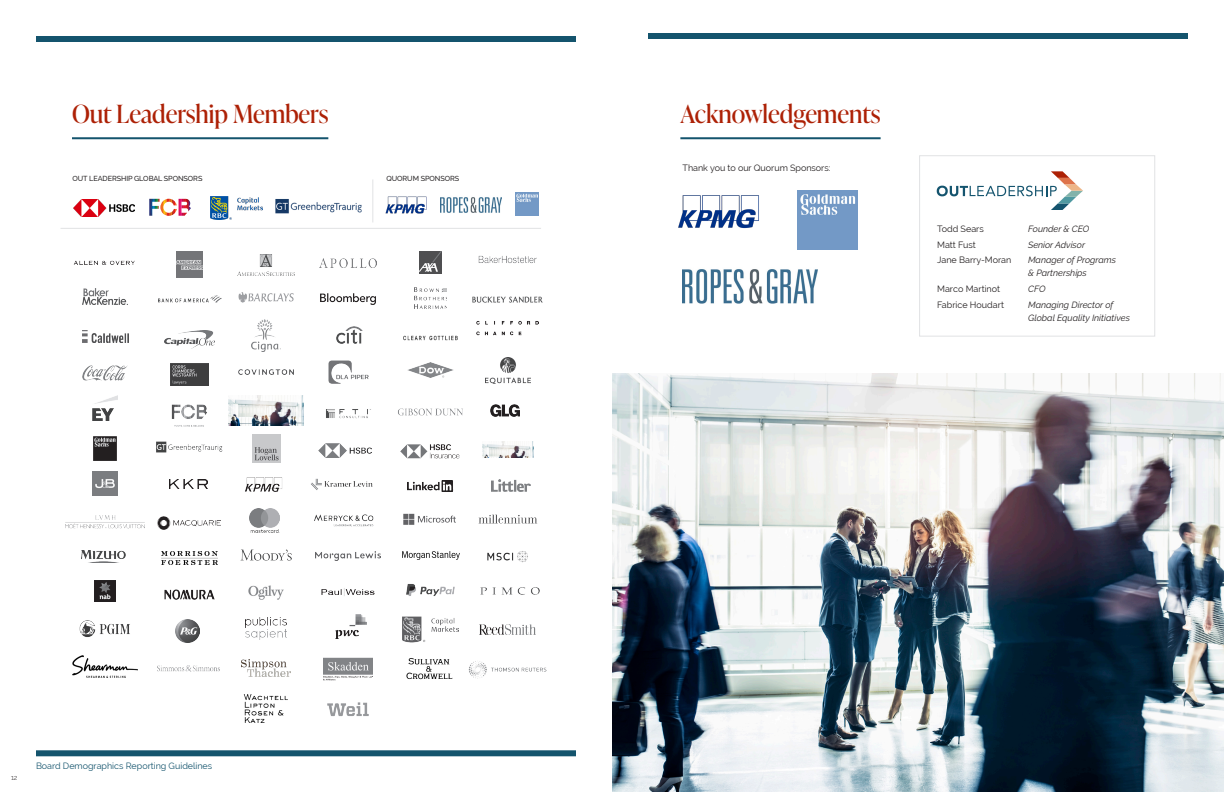
<style>
.page{position:relative;width:1224px;height:792px;background:#fff}
.page>*{position:absolute;margin:0;border:0;box-sizing:border-box;transform-origin:0 0}
.t1{font:25px "Ivy Presto Display";color:#ad2106}
.Paragraph_Style_1{font:italic 9px/13px "Raleway";color:#231f20}
.Paragraph_Style_1-2{font:9px "Raleway";color:#231f20}
.t2{font:8.9px "Raleway";color:#14546d}
.Paragraph_Style_1-3{font:500 7.3px "Raleway";letter-spacing:-.01em;color:#282526}
.t3{font:300 7px "Raleway";color:#231f20}
</style>
<div class="page">
<div style="left:648px;top:33px;width:540px;height:6px;background:#14546d"></div>
<div style="left:36px;top:750px;width:540px;height:6px;background:#14546d"></div>
<div style="left:36px;top:36px;width:540px;height:6px;background:#14546d"></div>
<img style="left:612px;top:373px;width:612px;height:419px">
<div style="left:919px;top:156px;width:236px;height:180px;border:1px solid #e1e2e4"></div>
<img style="left:683px;top:269px;width:135px;height:35px">
<img style="left:798px;top:190px;width:59px;height:59px">
<img style="left:678px;top:195px;width:81px;height:33px">
<hr style="left:680px;top:137px;width:201px;height:2px;background:#14546d">
<svg style="left:937px;top:171px;width:146px;height:39px"></svg>
<img style="left:478px;top:255px;width:59px;height:9px">
<img style="left:320px;top:258px;width:57px;height:9px">
<img style="left:238px;top:255px;width:57px;height:20px">
<img style="left:171px;top:404px;width:36px;height:23px">
<img style="left:398px;top:408px;width:65px;height:7px">
<img style="left:491px;top:479px;width:39px;height:13px">
<img style="left:408px;top:480px;width:46px;height:12px">
<img style="left:315px;top:551px;width:66px;height:10px">
<img style="left:164px;top:590px;width:50px;height:9px">
<img style="left:176px;top:619px;width:24px;height:24px">
<img style="left:249px;top:586px;width:34px;height:13px">
<img style="left:79px;top:621px;width:51px;height:16px">
<img style="left:314px;top:514px;width:60px;height:13px">
<img style="left:403px;top:513px;width:53px;height:12px">
<img style="left:402px;top:551px;width:58px;height:9px">
<img style="left:93px;top:436px;width:24px;height:25px">
<img style="left:400px;top:444px;width:60px;height:15px">
<img style="left:73px;top:260px;width:62px;height:5px">
<img style="left:408px;top:363px;width:45px;height:15px">
<img style="left:485px;top:357px;width:45px;height:27px">
<img style="left:169px;top:479px;width:38px;height:9px">
<img style="left:335px;top:615px;width:31px;height:23px">
<img style="left:156px;top:441px;width:67px;height:12px">
<img style="left:326px;top:409px;width:45px;height:10px">
<img style="left:481px;top:588px;width:58px;height:7px">
<img style="left:311px;top:478px;width:62px;height:12px">
<img style="left:241px;top:549px;width:50px;height:11px">
<img style="left:406px;top:584px;width:49px;height:12px">
<img style="left:93px;top:395px;width:25px;height:25px">
<img style="left:249px;top:509px;width:31px;height:24px">
<img style="left:318px;top:443px;width:54px;height:15px">
<img style="left:95px;top:581px;width:20px;height:20px">
<img style="left:336px;top:327px;width:26px;height:17px">
<img style="left:82px;top:330px;width:47px;height:12px">
<img style="left:176px;top:251px;width:26px;height:26px">
<img style="left:487px;top:551px;width:41px;height:12px">
<img style="left:245px;top:477px;width:38px;height:15px">
<img style="left:490px;top:405px;width:30px;height:12px">
<img style="left:82px;top:551px;width:44px;height:11px">
<img style="left:478px;top:514px;width:60px;height:10px">
<img style="left:321px;top:588px;width:54px;height:8px">
<img style="left:252px;top:435px;width:28px;height:28px">
<img style="left:83px;top:365px;width:44px;height:15px">
<img style="left:157px;top:516px;width:64px;height:13px">
<img style="left:320px;top:293px;width:56px;height:12px">
<img style="left:414px;top:288px;width:33px;height:21px">
<img style="left:83px;top:289px;width:44px;height:15px">
<img style="left:158px;top:296px;width:64px;height:6px">
<img style="left:238px;top:292px;width:56px;height:11px">
<img style="left:164px;top:330px;width:50px;height:18px">
<img style="left:170px;top:364px;width:38px;height:22px">
<img style="left:328px;top:360px;width:40px;height:24px">
<img style="left:477px;top:321px;width:62px;height:15px">
<img style="left:238px;top:369px;width:56px;height:6px">
<img style="left:65px;top:515px;width:80px;height:14px">
<img style="left:420px;top:251px;width:22px;height:22px">
<img style="left:472px;top:296px;width:71px;height:7px">
<img style="left:251px;top:320px;width:30px;height:31px">
<img style="left:403px;top:335px;width:55px;height:6px">
<img style="left:93px;top:471px;width:24px;height:25px">
<img style="left:161px;top:551px;width:56px;height:13px">
<img style="left:245px;top:617px;width:42px;height:23px">
<img style="left:402px;top:616px;width:57px;height:27px">
<img style="left:480px;top:625px;width:56px;height:10px">
<img style="left:73px;top:656px;width:64px;height:22px">
<img style="left:157px;top:665px;width:62px;height:6px">
<img style="left:242px;top:659px;width:48px;height:18px">
<img style="left:324px;top:657px;width:48px;height:24px">
<img style="left:406px;top:658px;width:47px;height:22px">
<img style="left:469px;top:661px;width:78px;height:17px">
<img style="left:244px;top:694px;width:44px;height:29px">
<img style="left:327px;top:702px;width:42px;height:15px">
<hr style="left:61px;top:228px;width:480px;height:1px;background:#e1e2e4">
<img style="left:149px;top:199px;width:42px;height:17px">
<img style="left:73px;top:200px;width:61px;height:16px">
<img style="left:275px;top:199px;width:86px;height:15px">
<img style="left:211px;top:196px;width:52px;height:24px">
<hr style="left:373px;top:179px;width:1px;height:43px;background:#e1e2e4">
<img style="left:385px;top:196px;width:42px;height:18px">
<img style="left:515px;top:192px;width:23px;height:23px">
<img style="left:441px;top:197px;width:61px;height:16px">
<img style="left:229px;top:395px;width:74px;height:30px">
<img style="left:482px;top:441px;width:52px;height:16px">
<hr style="left:72px;top:137px;width:256px;height:2px;background:#14546d">
<p class="t1" style="left:72px;top:96px;width:258px">Out Leadership Members</p>
<p class="Paragraph_Style_1-3" style="left:73px;top:174px;width:131px">OUT LEADERSHIP GLOBAL SPONSORS</p>
<p class="Paragraph_Style_1-3" style="left:386px;top:174px;width:74px">QUORUM SPONSORS</p>
<p class="t3" style="left:11px;top:773px;width:8px">12</p>
<p class="t2" style="left:36px;top:761px;width:178px">Board Demographics Reporting Guidelines</p>
<p class="t1" style="left:680px;top:96px;width:202px">Acknowledgements</p>
<p class="Paragraph_Style_1-2" style="left:683px;top:163px;width:149px">Thank you to our Quorum Sponsors:</p>
<p class="Paragraph_Style_1-2" style="left:937px;top:224px;width:48px">Todd Sears</p>
<p class="Paragraph_Style_1" style="left:1028px;top:223px;width:63px">Founder &amp; CEO</p>
<p class="Paragraph_Style_1-2" style="left:937px;top:240px;width:40px">Matt Fust</p>
<p class="Paragraph_Style_1" style="left:1028px;top:238px;width:58px">Senior Advisor</p>
<p class="Paragraph_Style_1-2" style="left:937px;top:255px;width:76px">Jane Barry-Moran</p>
<p class="Paragraph_Style_1" style="left:1028px;top:254px;width:89px">Manager of Programs &amp; Partnerships</p>
<p class="Paragraph_Style_1-2" style="left:937px;top:284px;width:64px">Marco Martinot</p>
<p class="Paragraph_Style_1" style="left:1028px;top:282px;width:19px">CFO</p>
<p class="Paragraph_Style_1-2" style="left:937px;top:299px;width:68px">Fabrice Houdart</p>
<p class="Paragraph_Style_1" style="left:1028px;top:298px;width:103px">Managing Director of<br>Global Equality Initiatives</p>
</div>
